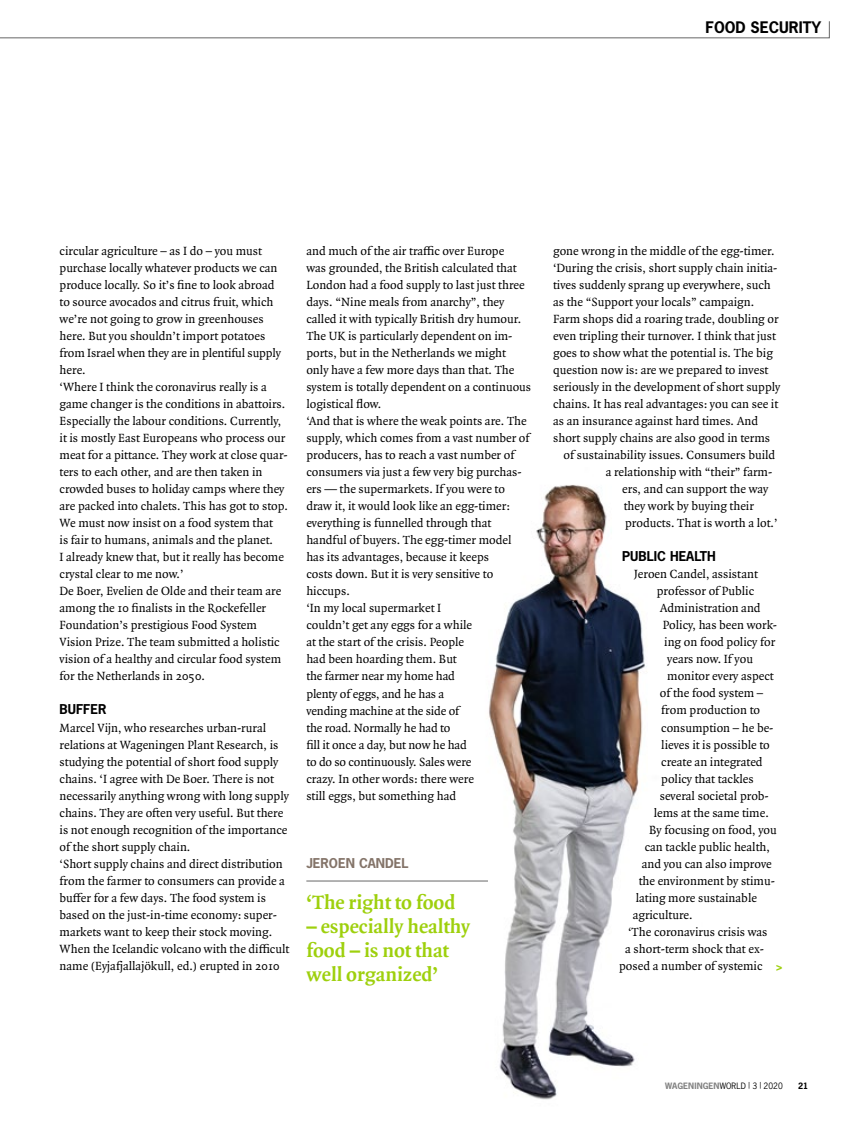
<style>
.page{position:relative;width:851px;height:1127px;background:#fff}
.page>*{position:absolute;margin:0;border:0;box-sizing:border-box;transform-origin:0 0}
.t1{font:700 21px/24px "Quadraat OT";color:#9ed00d}
.t2{font:700 15px "News Gothic Std";color:#000}
.t3{font:12.75px/17px "Quadraat OT";color:#000}
.t4{font:700 12.75px "News Gothic Std";color:#000}
.t5{font:700 12.75px "News Gothic Std";color:#847469}
.t6{font:700 8.25px "News Gothic Std";letter-spacing:.01em;color:#818181}
.t7{font:700 8.25px "News Gothic Std";color:#000}
.s1{font-family:"News Gothic Std";font-weight:700;color:#9ed00d}
.s2{font-weight:400;color:#000}
</style>
<div class="page">
<img style="left:450px;top:485px;width:195px;height:615px">
<svg style="left:0;top:21px;width:830px;height:18px"></svg>
<hr style="left:306px;top:880px;width:182px;height:1px;background:#676767">
<p class="t2" style="left:705px;top:17px;width:117px">FOOD SECURITY</p>
<p class="t3" style="left:60px;top:243px;width:230px">circular agriculture – as I do – you must purchase locally whatever products we can produce locally. So it’s fine to look abroad<br>to source avocados and citrus fruit, which we’re not going to grow in greenhouses here. But you shouldn’t import potatoes from Israel when they are in plentiful supply here.<br>‘Where I think the coronavirus really is a game changer is the conditions in abattoirs.<br>Especially the labour conditions. Currently, it is mostly East Europeans who process our meat for a pittance. They work at close quar&shy;ters to each other, and are then taken in crowded buses to holiday camps where they are packed into chalets. This has got to stop.<br>We must now insist on a food system that<br>is fair to humans, animals and the planet.<br>I already knew that, but it really has become crystal clear to me now.’<br>De Boer, Evelien de Olde and their team are among the 10 finalists in the Rockefeller Foundation’s prestigious Food System Vision Prize. The team submitted a holistic vision of a healthy and circular food system for the Netherlands in 2050.</p>
<p class="t4" style="left:60px;top:701px;width:48px">BUFFER</p>
<p class="t3" style="left:60px;top:719px;width:231px">Marcel Vijn, who researches urban-rural relations at Wageningen Plant Research, is studying the potential of short food supply chains. ‘I agree with De Boer. There is not necessarily anything wrong with long supply chains. They are often very useful. But there is not enough recognition of the importance of the short supply chain.<br>‘Short supply chains and direct distribution from the farmer to consumers can provide a buffer for a few days. The food system is based on the just-in-time economy: super&shy;markets want to keep their stock moving.<br>When the Icelandic volcano with the difficult name (Eyjafjallajökull, ed.) erupted in 2010</p>
<p class="t3" style="left:306px;top:243px;width:226px">and much of the air traffic over Europe<br>was grounded, the British calculated that London had a food supply to last just three days. “Nine meals from anarchy”, they called it with typically British dry humour.<br>The UK is particularly dependent on im&shy;ports, but in the Netherlands we might only have a few more days than that. The system is totally dependent on a continuous logistical flow.<br>‘And that is where the weak points are. The supply, which comes from a vast number of producers, has to reach a vast number of consumers via just a few very big purchas&shy;ers — the supermarkets. If you were to draw it, it would look like an egg-timer: everything is funnelled through that handful of buyers. The egg-timer model has its advantages, because it keeps<br>costs down. But it is very sensitive to hiccups.<br>‘In my local supermarket I<br>couldn’t get any eggs for a while<br>at the start of the crisis. People<br>had been hoarding them. But<br>the farmer near my home had<br>plenty of eggs, and he has a<br>vending machine at the side of<br>the road. Normally he had to<br>fill it once a day, but now he had<br>to do so continuously. Sales were<br>crazy. In other words: there were<br>still eggs, but something had</p>
<p class="t5" style="left:306px;top:854px;width:104px">JEROEN CANDEL</p>
<h1 class="t1" style="left:306px;top:890px;width:151px">‘The right to food</h1>
<h1 class="t1" style="left:306px;top:914px;width:165px">– especially healthy food – is not that well organized’</h1>
<p class="t3" style="left:553px;top:243px;width:223px">gone wrong in the middle of the egg-timer.</p>
<p class="t3" style="left:553px;top:260px;width:226px">‘During the crisis, short supply chain initia-</p>
<p class="t3" style="left:553px;top:277px;width:219px">tives suddenly sprang up everywhere, such</p>
<p class="t3" style="left:553px;top:294px;width:202px">as the “Support your locals” campaign.</p>
<p class="t3" style="left:553px;top:311px;width:227px">Farm shops did a roaring trade, doubling or</p>
<p class="t3" style="left:553px;top:328px;width:224px">even tripling their turnover. I think that just</p>
<p class="t3" style="left:553px;top:345px;width:221px">goes to show what the potential is. The big</p>
<p class="t3" style="left:553px;top:362px;width:217px">question now is: are we prepared to invest</p>
<p class="t3" style="left:553px;top:379px;width:229px">seriously in the development of short supply</p>
<p class="t3" style="left:553px;top:396px;width:226px">chains. It has real advantages: you can see it</p>
<p class="t3" style="left:553px;top:413px;width:206px">as an insurance against hard times. And</p>
<p class="t3" style="left:553px;top:430px;width:218px">short supply chains are also good in terms</p>
<p class="t3" style="left:563px;top:447px;width:213px">of sustainability issues. Consumers build</p>
<p class="t3" style="left:605px;top:464px;width:168px">a relationship with “their” farm-</p>
<p class="t3" style="left:622px;top:481px;width:148px">ers, and can support the way</p>
<p class="t3" style="left:623px;top:498px;width:132px">they work by buying their</p>
<p class="t3" style="left:625px;top:515px;width:154px">products. That is worth a lot.’</p>
<p class="t4" style="left:622px;top:548px;width:95px">PUBLIC HEALTH</p>
<p class="t3" style="left:634px;top:566px;width:125px">Jeroen Candel, assistant</p>
<p class="t3" style="left:656px;top:583px;width:99px">professor of Public</p>
<p class="t3" style="left:659px;top:600px;width:102px">Administration and</p>
<p class="t3" style="left:662px;top:617px;width:116px">Policy, has been work-</p>
<p class="t3" style="left:664px;top:634px;width:113px">ing on food policy for</p>
<p class="t3" style="left:667px;top:651px;width:87px">years now. If you</p>
<p class="t3" style="left:667px;top:668px;width:108px">monitor every aspect</p>
<p class="t3" style="left:659px;top:685px;width:105px">of the food system –</p>
<p class="t3" style="left:661px;top:702px;width:100px">from production to</p>
<p class="t3" style="left:661px;top:719px;width:114px">consumption – he be-</p>
<p class="t3" style="left:661px;top:736px;width:110px">lieves it is possible to</p>
<p class="t3" style="left:661px;top:753px;width:103px">create an integrated</p>
<p class="t3" style="left:661px;top:770px;width:94px">policy that tackles</p>
<p class="t3" style="left:659px;top:787px;width:111px">several societal prob-</p>
<p class="t3" style="left:653px;top:804px;width:117px">lems at the same time.</p>
<p class="t3" style="left:649px;top:821px;width:129px">By focusing on food, you</p>
<p class="t3" style="left:644px;top:838px;width:127px">can tackle public health,</p>
<p class="t3" style="left:641px;top:855px;width:132px">and you can also improve</p>
<p class="t3" style="left:638px;top:872px;width:138px">the environment by stimu-</p>
<p class="t3" style="left:635px;top:889px;width:123px">lating more sustainable</p>
<p class="t3" style="left:632px;top:906px;width:61px">agriculture.</p>
<p class="t3" style="left:628px;top:923px;width:141px">‘The coronavirus crisis was</p>
<p class="t3" style="left:625px;top:940px;width:140px">a short-term shock that ex-</p>
<p class="t3" style="left:619px;top:957px;width:165px">posed a number of systemic <span class="s1">&gt;</span></p>
<p class="t6" style="left:665px;top:1080px;width:119px">WAGENINGEN<span class="s2">WORLD</span> <sup>|</sup> <span class="s2">3</span> <sup>|</sup> <span class="s2">2020</span></p>
<p class="t7" style="left:798px;top:1080px;width:12px">21</p>
</div>
